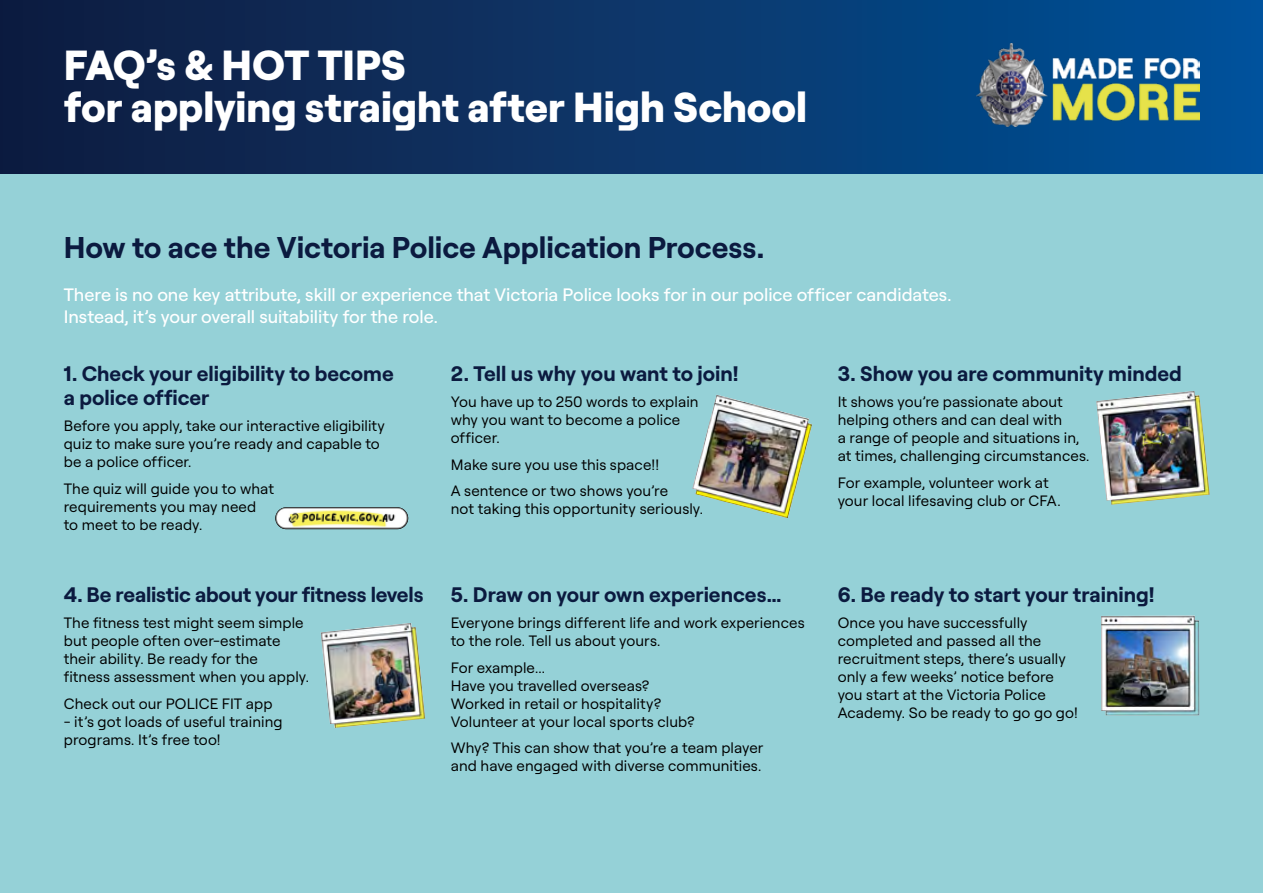
<style>
.page{position:relative;width:1263px;height:893px;background:#fff}
.page>*{position:absolute;margin:0;border:0;box-sizing:border-box;transform-origin:0 0}
.Page_Head__H2{font:800 42px/42px "Roobert";color:#fff}
.Intro_para__P{font:700 30px "Roobert";color:#0b1a3f}
.Subhead_1__H3{font:700 21px/24px "Roobert";color:#0b1a3f}
.Body__P{font:500 18px/21.6px "Roobert";letter-spacing:-.005em;color:#fff}
.Body__P-2{font:15px/18px "Roobert";letter-spacing:.005em;color:#000}
</style>
<div class="page">
<div style="left:0;top:173px;width:1263px;height:720px;background:#95d1d7"></div>
<div style="left:0;top:0;width:1263px;height:173px;background:linear-gradient(to right,#121b3d,#00529a)"></div>
<img style="left:977px;top:44px;width:222px;height:82px">
<img style="left:275px;top:507px;width:133px;height:22px;border-radius:11px">
<img style="left:692px;top:395px;width:120px;height:123px">
<img style="left:1096px;top:391px;width:114px;height:114px">
<img style="left:321px;top:623px;width:104px;height:105px">
<img style="left:1101px;top:616px;width:98px;height:99px">
<h2 class="Page_Head__H2" style="left:64px;top:42px;width:745px">FAQ’s &amp; HOT TIPS<br>for applying straight after High School</h2>
<p class="Intro_para__P" style="left:64px;top:226px;width:702px">How to ace the Victoria Police Application Process.</p>
<p class="Body__P" style="left:64px;top:283px;width:889px">There is no one key attribute, skill or experience that Victoria Police looks for in our police officer candidates.<br>Instead, it’s your overall suitability for the role.</p>
<h3 class="Subhead_1__H3" style="left:64px;top:360px;width:332px">1. Check your eligibility to become a police officer</h3>
<p class="Body__P-2" style="left:64px;top:416px;width:323px">Before you apply, take our interactive eligibility quiz to make sure you’re ready and capable to be a police officer.</p>
<p class="Body__P-2" style="left:64px;top:479px;width:212px">The quiz will guide you to what requirements you may need to meet to be ready.</p>
<h3 class="Subhead_1__H3" style="left:451px;top:360px;width:289px">2. Tell us why you want to join!</h3>
<p class="Body__P-2" style="left:451px;top:392px;width:249px">You have up to 250 words to explain why you want to become a police officer.</p>
<p class="Body__P-2" style="left:451px;top:455px;width:210px">Make sure you use this space!!</p>
<p class="Body__P-2" style="left:451px;top:481px;width:254px">A sentence or two shows you’re<br>not taking this opportunity seriously.</p>
<h3 class="Subhead_1__H3" style="left:838px;top:360px;width:346px">3. Show you are community minded</h3>
<p class="Body__P-2" style="left:838px;top:392px;width:253px">It shows you’re passionate about helping others and can deal with<br>a range of people and situations in, at times, challenging circumstances.</p>
<p class="Body__P-2" style="left:838px;top:473px;width:224px">For example, volunteer work at your local lifesaving club or CFA.</p>
<h3 class="Subhead_1__H3" style="left:64px;top:581px;width:361px">4. Be realistic about your fitness levels</h3>
<p class="Body__P-2" style="left:64px;top:613px;width:247px">The fitness test might seem simple but people often over-estimate their ability. Be ready for the<br>fitness assessment when you apply.</p>
<p class="Body__P-2" style="left:64px;top:693px;width:210px">Check out our POLICE FIT app</p>
<p class="Body__P-2" style="left:64px;top:711px;width:220px">- it’s got loads of useful training programs. It’s free too!</p>
<h3 class="Subhead_1__H3" style="left:451px;top:581px;width:332px">5. Draw on your own experiences…</h3>
<p class="Body__P-2" style="left:451px;top:613px;width:355px">Everyone brings different life and work experiences to the role. Tell us about yours.</p>
<p class="Body__P-2" style="left:451px;top:657px;width:96px">For example...</p>
<p class="Body__P-2" style="left:451px;top:675px;width:200px">Have you travelled overseas?</p>
<p class="Body__P-2" style="left:451px;top:693px;width:212px">Worked in retail or hospitality?</p>
<p class="Body__P-2" style="left:451px;top:711px;width:245px">Volunteer at your local sports club?</p>
<p class="Body__P-2" style="left:451px;top:738px;width:314px">Why? This can show that you’re a team player and have engaged with diverse communities.</p>
<h3 class="Subhead_1__H3" style="left:838px;top:581px;width:318px">6. Be ready to start your training!</h3>
<p class="Body__P-2" style="left:838px;top:613px;width:242px">Once you have successfully completed and passed all the recruitment steps, there’s usually only a few weeks’ notice before you start at the Victoria Police<br>Academy. So be ready to go go go!</p>
</div>
